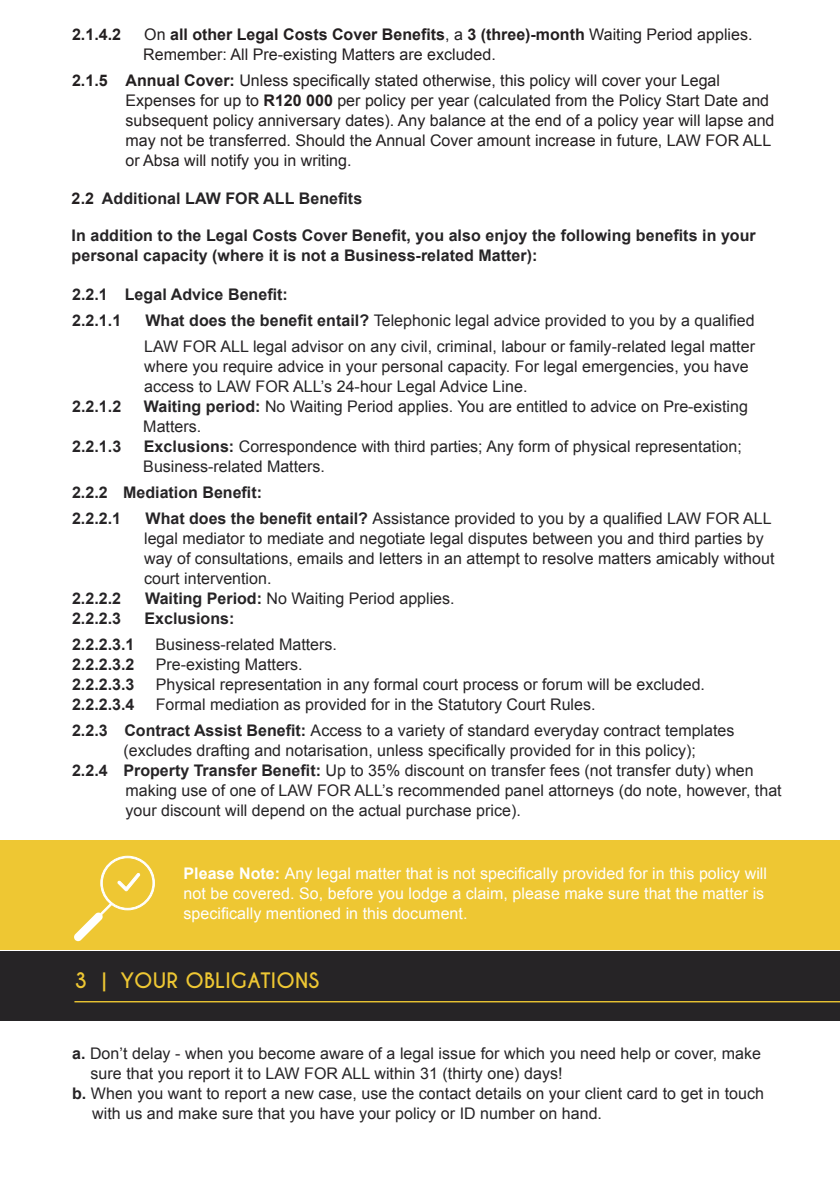
<style>
.page{position:relative;width:840px;height:1191px;background:#fff}
.page>*{position:absolute;margin:0;border:0;box-sizing:border-box;transform-origin:0 0}
.t1{font:700 20px "Caviar Dreams";letter-spacing:.01em;color:#eec733}
.t2{font:16px/20px "Arial";color:#262426}
.t3{font:16px/20px "Arial";color:#231f20}
.t4{font:700 16px/26px "Arial";letter-spacing:.005em;color:#262426}
.t5{font:16px/20px "Arial";letter-spacing:.005em;color:#fff}
.t6{font:700 16px "Arial";color:#231f20}
.s1{font-weight:700}
.s2{color:#231f20}
</style>
<div class="page">
<div style="left:0;top:840px;width:839px;height:110px;background:#eec733"></div>
<svg style="left:74px;top:855px;width:81px;height:86px"></svg>
<div style="left:0;top:951px;width:839px;height:69px;background:#262426"></div>
<hr style="left:74px;top:1001px;width:765px;height:1px;background:#eec733">
<p class="t6" style="left:72px;top:24px;width:50px">2.1.4.2</p>
<p class="t3" style="left:143px;top:25px;width:610px">On <span class="s1">all other Legal Costs Cover Benefits</span>, a <span class="s1">3 (three)-month</span> Waiting Period applies.<br>Remember: All Pre-existing Matters are excluded.</p>
<p class="t3" style="left:125px;top:71px;width:650px;text-indent:-53px"><span class="s1">2.1.5 Annual Cover:</span> Unless specifically stated otherwise, this policy will cover your Legal Expenses for up to <span class="s1">R120 000</span> per policy per year (calculated from the Policy Start Date and subsequent policy anniversary dates). Any balance at the end of a policy year will lapse and may not be transferred. Should the Annual Cover amount increase in future, LAW FOR ALL or Absa will notify you in writing.</p>
<p class="t4" style="left:72px;top:186px;width:292px"><span class="s2">2.2</span> Additional LAW FOR ALL Benefits</p>
<p class="t4" style="left:72px;top:226px;width:685px;line-height:20px">In addition to the Legal Costs Cover Benefit, you also enjoy the following benefits in your personal capacity (where it is not a Business-related Matter):</p>
<p class="t4" style="left:72px;top:282px;width:217px">2.2.1 Legal Advice Benefit:<br>2.2.1.1</p>
<p class="t2" style="left:144px;top:307px;width:612px;line-height:26px"><span class="s1">What does the benefit entail?</span> Telephonic legal advice provided to you by a qualified<br>LAW FOR ALL legal advisor on any civil, criminal, labour or family-related legal matter</p>
<p class="t2" style="left:144px;top:356px;width:605px">where you require advice in your personal capacity. For legal emergencies, you have access to LAW FOR ALL’s 24-hour Legal Advice Line.</p>
<p class="t4" style="left:72px;top:394px;width:51px">2.2.1.2</p>
<p class="t2" style="left:143px;top:396px;width:605px"><span class="s1">Waiting period:</span> No Waiting Period applies. You are entitled to advice on Pre-existing<br>Matters.</p>
<p class="t4" style="left:72px;top:434px;width:51px">2.2.1.3</p>
<p class="t2" style="left:143px;top:436px;width:599px"><span class="s1">Exclusions:</span> Correspondence with third parties; Any form of physical representation;<br>Business-related Matters.</p>
<p class="t4" style="left:72px;top:480px;width:191px">2.2.2 Mediation Benefit:<br>2.2.2.1</p>
<p class="t2" style="left:144px;top:508px;width:631px"><span class="s1">What does the benefit entail?</span> Assistance provided to you by a qualified LAW FOR ALL legal mediator to mediate and negotiate legal disputes between you and third parties by way of consultations, emails and letters in an attempt to resolve matters amicably without court intervention.</p>
<p class="t4" style="left:72px;top:586px;width:50px">2.2.2.2</p>
<p class="t2" style="left:145px;top:588px;width:311px"><span class="s1">Waiting Period:</span> No Waiting Period applies.</p>
<p class="t4" style="left:72px;top:606px;width:50px">2.2.2.3</p>
<p class="t4" style="left:144px;top:606px;width:91px">Exclusions:</p>
<p class="t4" style="left:72px;top:632px;width:64px">2.2.2.3.1</p>
<p class="t2" style="left:155px;top:634px;width:183px">Business-related Matters.</p>
<p class="t4" style="left:72px;top:652px;width:64px">2.2.2.3.2</p>
<p class="t2" style="left:156px;top:654px;width:148px">Pre-existing Matters.</p>
<p class="t4" style="left:72px;top:672px;width:64px">2.2.2.3.3</p>
<p class="t2" style="left:156px;top:674px;width:550px">Physical representation in any formal court process or forum will be excluded.</p>
<p class="t4" style="left:72px;top:692px;width:64px">2.2.2.3.4</p>
<p class="t2" style="left:72px;top:691px;width:663px;line-height:26px;text-indent:84px">Formal mediation as provided for in the Statutory Court Rules.<br><span class="s1">2.2.3 Contract Assist Benefit:</span> Access to a variety of standard everyday contract templates</p>
<p class="t2" style="left:123px;top:740px;width:573px">(excludes drafting and notarisation, unless specifically provided for in this policy);</p>
<p class="t2" style="left:72px;top:760px;width:682px"><span class="s1">2.2.4 Property Transfer Benefit:</span> Up to 35% discount on transfer fees (not transfer duty) when</p>
<p class="t2" style="left:125px;top:780px;width:657px">making use of one of LAW FOR ALL’s recommended panel attorneys (do note, however, that</p>
<p class="t2" style="left:125px;top:800px;width:396px">your discount will depend on the actual purchase price).</p>
<p class="t5" style="left:183px;top:863px;width:584px"><span class="s1">Please Note:</span> Any legal matter that is not specifically provided for in this policy will not be covered. So, before you lodge a claim, please make sure that the matter is specifically mentioned in this document.</p>
<p class="t1" style="left:74px;top:968px;width:246px">3 | YOUR OBLIGATIONS</p>
<p class="t2" style="left:72px;top:1043px;width:690px"><span class="s1">a.</span> Don’t delay - when you become aware of a legal issue for which you need help or cover, make</p>
<p class="t2" style="left:90px;top:1063px;width:473px">sure that you report it to LAW FOR ALL within 31 (thirty one) days!</p>
<p class="t2" style="left:72px;top:1083px;width:693px"><span class="s1">b.</span> When you want to report a new case, use the contact details on your client card to get in touch</p>
<p class="t2" style="left:92px;top:1103px;width:511px">with us and make sure that you have your policy or ID number on hand.</p>
</div>
